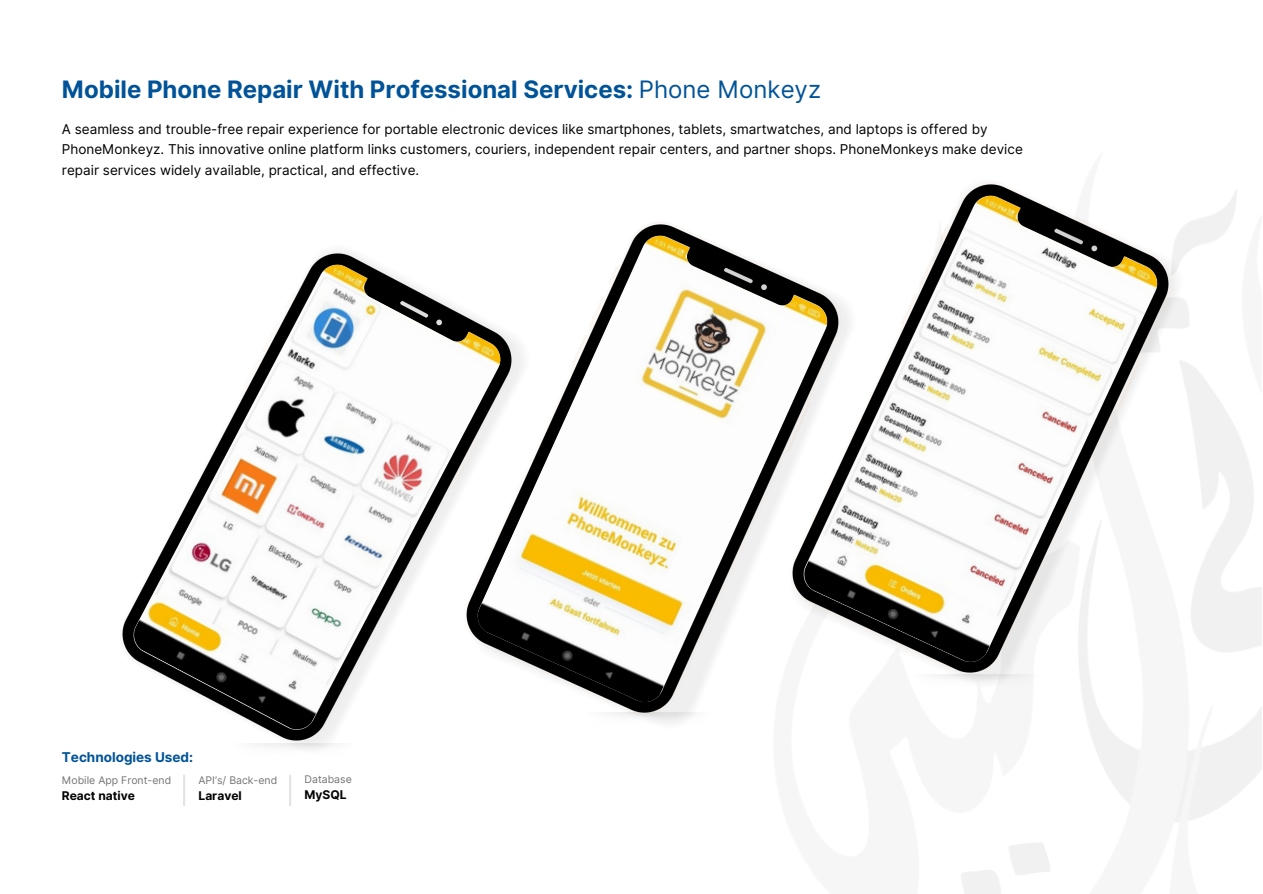
<style>
.page{position:relative;width:1263px;height:894px;background:#fff}
.page>*{position:absolute;margin:0;border:0;box-sizing:border-box;transform-origin:0 0}
.t1{font:700 24px "Inter";color:#005398}
.t2{font:13.5px/20.2px "Inter";color:#000}
.t3{font:700 13.5px "Inter";color:#005398}
.t4{font:700 12px "Inter";color:#000}
.t5{font:10.5px "Inter";color:#737373}
.s1{font-weight:400}
</style>
<div class="page">
<img style="left:866px;top:173px;width:314px;height:514px">
<img style="left:773px;top:306px;width:93px;height:435px">
<img style="left:541px;top:222px;width:309px;height:505px">
<img style="left:524px;top:443px;width:17px;height:229px">
<img style="left:184px;top:775px;width:1px;height:31px">
<img style="left:290px;top:775px;width:1px;height:31px">
<img style="left:122px;top:250px;width:402px;height:493px">
<img style="left:912px;top:674px;width:128px;height:21px">
<img style="left:585px;top:712px;width:128px;height:15px">
<p class="t1" style="left:62px;top:75px;width:761px">Mobile Phone Repair With Professional Services: <span class="s1">Phone Monkeyz</span></p>
<p class="t2" style="left:62px;top:119px;width:962px">A seamless and trouble-free repair experience for portable electronic devices like smartphones, tablets, smartwatches, and laptops is offered by<br>PhoneMonkeyz. This innovative online platform links customers, couriers, independent repair centers, and partner shops. PhoneMonkeys make device repair services widely available, practical, and effective.</p>
<p class="t3" style="left:62px;top:749px;width:133px">Technologies Used:</p>
<p class="t5" style="left:62px;top:774px;width:111px">Mobile App Front-end</p>
<p class="t4" style="left:62px;top:788px;width:74px">React native</p>
<p class="t5" style="left:199px;top:774px;width:80px">API’s/ Back-end</p>
<p class="t4" style="left:199px;top:788px;width:45px">Laravel</p>
<p class="t5" style="left:305px;top:772px;width:49px">Database</p>
<p class="t4" style="left:305px;top:787px;width:44px">MySQL</p>
</div>
